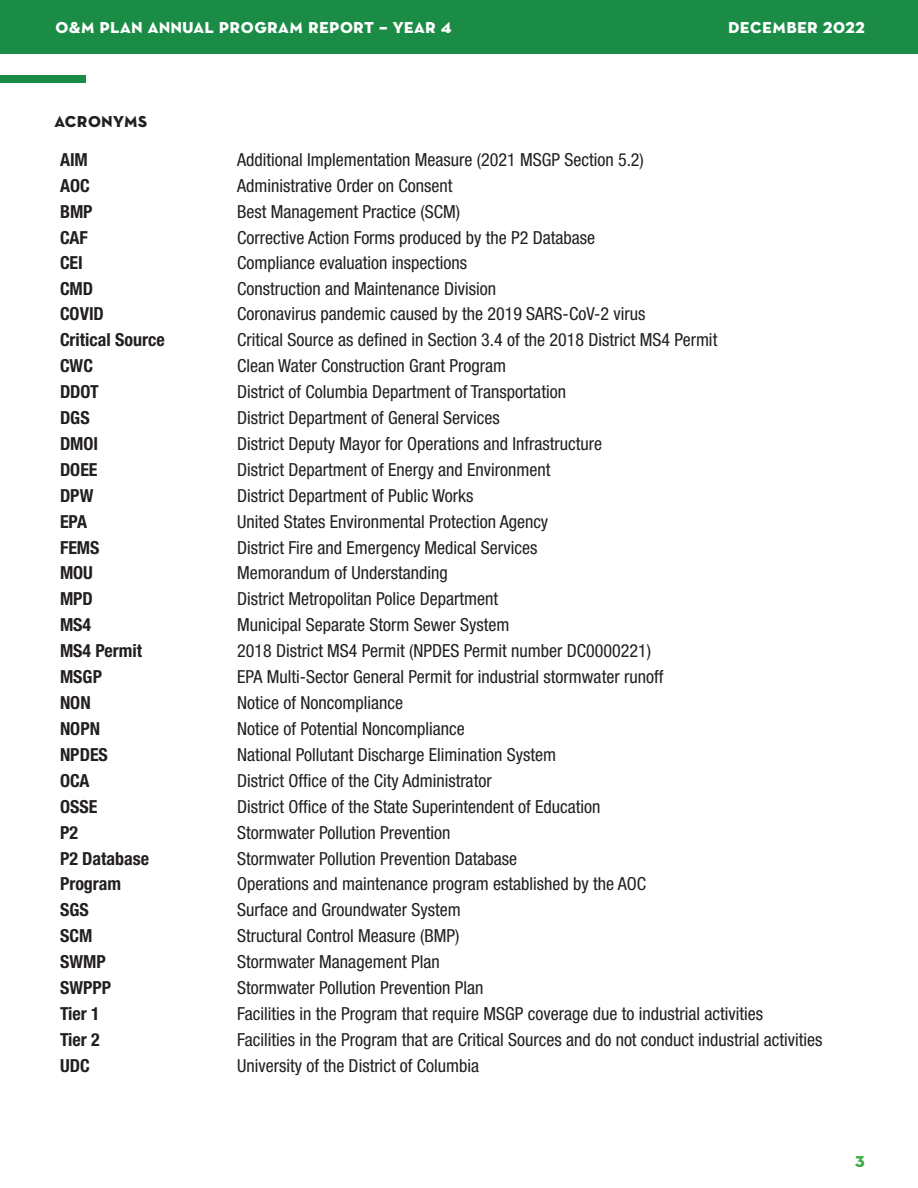
<style>
.page{position:relative;width:918px;height:1188px;background:#fff}
.page>*{position:absolute;margin:0;border:0;box-sizing:border-box;transform-origin:0 0}
.t1{font:21px "Neutra Text Bold SC Alt";color:#fff}
.t2{font:21px "Neutra Text Bold SC Alt";color:#231f20}
.t3{font:21px "Neutra Text Bold SC Alt";color:#40ae49}
.t4{font:condensed 18px "Helvetica Neue LT Std";color:#231f20}
.t5{font:700 condensed 18px "Helvetica Neue LT Std";color:#231f20}
</style>
<div class="page">
<div style="left:0;top:0;width:918px;height:54px;background:#1b8c45"></div>
<div style="left:0;top:76px;width:85px;height:7px;background:#1b8c45"></div>
<p class="t1" style="left:55px;top:12px;width:398px">o&amp;m plan annual program report – year 4</p>
<p class="t1" style="left:728px;top:12px;width:138px">december 2022</p>
<p class="t2" style="left:54px;top:107px;width:95px">acronyms</p>
<p class="t5" style="left:60px;top:148px;width:29px">AIM</p>
<p class="t4" style="left:237px;top:149px;width:408px">Additional Implementation Measure (2021 MSGP Section 5.2)</p>
<p class="t5" style="left:60px;top:174px;width:31px">AOC</p>
<p class="t4" style="left:237px;top:175px;width:217px">Administrative Order on Consent</p>
<p class="t5" style="left:60px;top:200px;width:34px">BMP</p>
<p class="t4" style="left:237px;top:201px;width:225px">Best Management Practice (SCM)</p>
<p class="t5" style="left:60px;top:226px;width:29px">CAF</p>
<p class="t4" style="left:237px;top:227px;width:360px">Corrective Action Forms produced by the P2 Database</p>
<p class="t5" style="left:60px;top:252px;width:24px">CEI</p>
<p class="t4" style="left:237px;top:253px;width:232px">Compliance evaluation inspections</p>
<p class="t5" style="left:60px;top:278px;width:35px">CMD</p>
<p class="t4" style="left:237px;top:278px;width:260px">Construction and Maintenance Division</p>
<p class="t5" style="left:60px;top:303px;width:45px">COVID</p>
<p class="t4" style="left:237px;top:303px;width:410px">Coronavirus pandemic caused by the 2019 SARS-CoV-2 virus</p>
<p class="t5" style="left:60px;top:329px;width:106px">Critical Source</p>
<p class="t4" style="left:237px;top:329px;width:482px">Critical Source as defined in Section 3.4 of the 2018 District MS4 Permit</p>
<p class="t5" style="left:60px;top:355px;width:35px">CWC</p>
<p class="t4" style="left:237px;top:355px;width:271px">Clean Water Construction Grant Program</p>
<p class="t5" style="left:60px;top:381px;width:40px">DDOT</p>
<p class="t4" style="left:237px;top:381px;width:330px">District of Columbia Department of Transportation</p>
<p class="t5" style="left:60px;top:407px;width:31px">DGS</p>
<p class="t4" style="left:237px;top:407px;width:264px">District Department of General Services</p>
<p class="t5" style="left:60px;top:433px;width:40px">DMOI</p>
<p class="t4" style="left:237px;top:433px;width:366px">District Deputy Mayor for Operations and Infrastructure</p>
<p class="t5" style="left:60px;top:458px;width:39px">DOEE</p>
<p class="t4" style="left:237px;top:459px;width:315px">District Department of Energy and Environment</p>
<p class="t5" style="left:60px;top:484px;width:35px">DPW</p>
<p class="t4" style="left:237px;top:485px;width:238px">District Department of Public Works</p>
<p class="t5" style="left:60px;top:510px;width:29px">EPA</p>
<p class="t4" style="left:237px;top:511px;width:312px">United States Environmental Protection Agency</p>
<p class="t5" style="left:60px;top:536px;width:41px">FEMS</p>
<p class="t4" style="left:237px;top:537px;width:302px">District Fire and Emergency Medical Services</p>
<p class="t5" style="left:60px;top:562px;width:35px">MOU</p>
<p class="t4" style="left:237px;top:563px;width:212px">Memorandum of Understanding</p>
<p class="t5" style="left:60px;top:588px;width:34px">MPD</p>
<p class="t4" style="left:237px;top:589px;width:262px">District Metropolitan Police Department</p>
<p class="t5" style="left:60px;top:614px;width:33px">MS4</p>
<p class="t4" style="left:237px;top:614px;width:274px">Municipal Separate Storm Sewer System</p>
<p class="t5" style="left:60px;top:640px;width:84px">MS4 Permit</p>
<p class="t4" style="left:237px;top:640px;width:415px">2018 District MS4 Permit (NPDES Permit number DC0000221)</p>
<p class="t5" style="left:60px;top:666px;width:44px">MSGP</p>
<p class="t4" style="left:237px;top:666px;width:428px">EPA Multi-Sector General Permit for industrial stormwater runoff</p>
<p class="t5" style="left:60px;top:692px;width:32px">NON</p>
<p class="t4" style="left:237px;top:692px;width:167px">Notice of Noncompliance</p>
<p class="t5" style="left:60px;top:718px;width:42px">NOPN</p>
<p class="t4" style="left:237px;top:718px;width:229px">Notice of Potential Noncompliance</p>
<p class="t5" style="left:60px;top:744px;width:50px">NPDES</p>
<p class="t4" style="left:237px;top:744px;width:320px">National Pollutant Discharge Elimination System</p>
<p class="t5" style="left:60px;top:769px;width:31px">OCA</p>
<p class="t4" style="left:237px;top:770px;width:256px">District Office of the City Administrator</p>
<p class="t5" style="left:60px;top:795px;width:39px">OSSE</p>
<p class="t4" style="left:237px;top:796px;width:365px">District Office of the State Superintendent of Education</p>
<p class="t5" style="left:60px;top:821px;width:19px">P2</p>
<p class="t4" style="left:237px;top:822px;width:215px">Stormwater Pollution Prevention</p>
<p class="t5" style="left:60px;top:847px;width:91px">P2 Database</p>
<p class="t4" style="left:237px;top:848px;width:282px">Stormwater Pollution Prevention Database</p>
<p class="t5" style="left:60px;top:873px;width:63px">Program</p>
<p class="t4" style="left:237px;top:874px;width:410px">Operations and maintenance program established by the AOC</p>
<p class="t5" style="left:60px;top:899px;width:30px">SGS</p>
<p class="t4" style="left:237px;top:900px;width:225px">Surface and Groundwater System</p>
<p class="t5" style="left:60px;top:925px;width:34px">SCM</p>
<p class="t4" style="left:237px;top:926px;width:224px">Structural Control Measure (BMP)</p>
<p class="t5" style="left:60px;top:951px;width:47px">SWMP</p>
<p class="t4" style="left:237px;top:951px;width:204px">Stormwater Management Plan</p>
<p class="t5" style="left:60px;top:977px;width:53px">SWPPP</p>
<p class="t4" style="left:237px;top:977px;width:248px">Stormwater Pollution Prevention Plan</p>
<p class="t5" style="left:60px;top:1003px;width:41px">Tier 1</p>
<p class="t4" style="left:237px;top:1003px;width:527px">Facilities in the Program that require MSGP coverage due to industrial activities</p>
<p class="t5" style="left:60px;top:1029px;width:41px">Tier 2</p>
<p class="t4" style="left:237px;top:1029px;width:587px">Facilities in the Program that are Critical Sources and do not conduct industrial activities</p>
<p class="t5" style="left:60px;top:1055px;width:31px">UDC</p>
<p class="t4" style="left:237px;top:1055px;width:244px">University of the District of Columbia</p>
<p class="t3" style="left:855px;top:1146px;width:12px">3</p>
</div>
